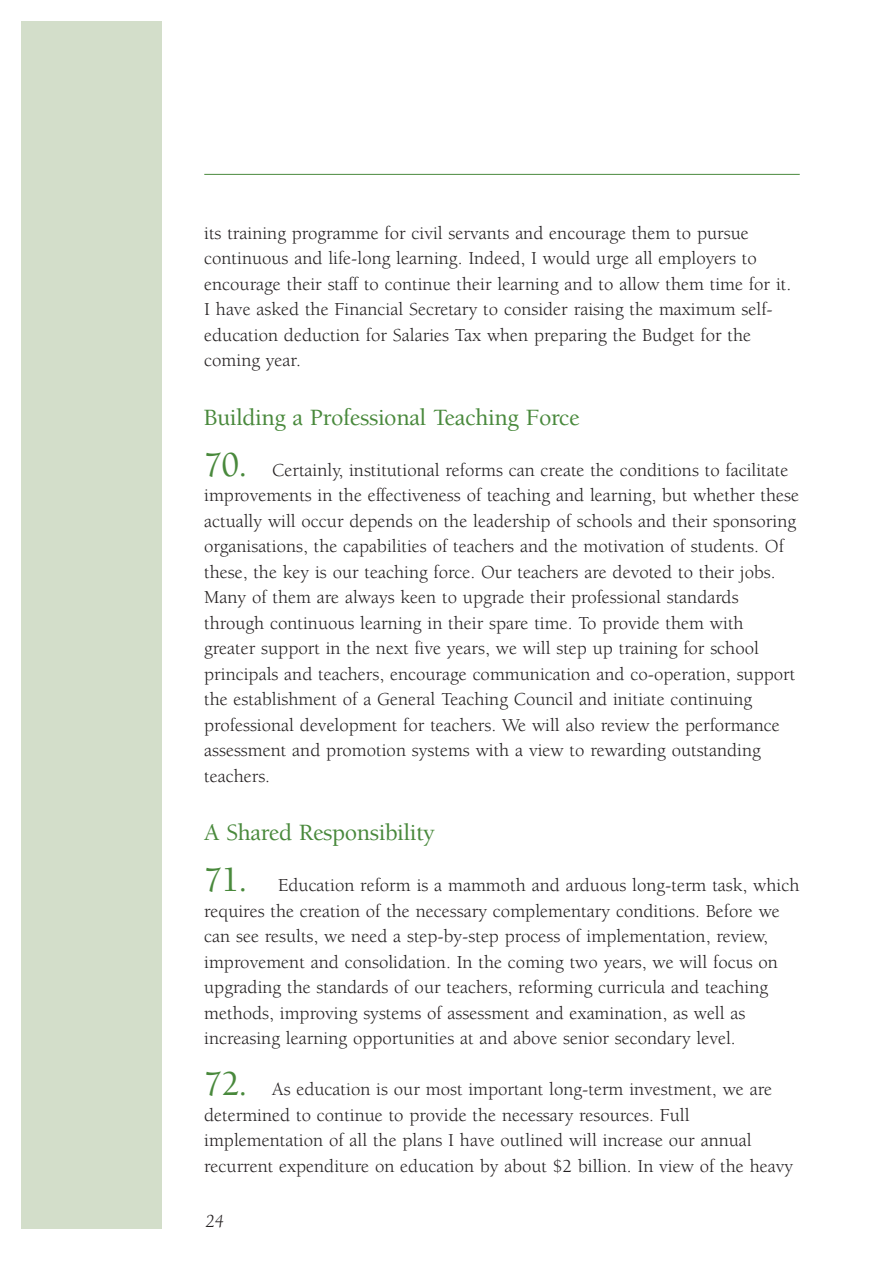
<style>
.page{position:relative;width:893px;height:1263px;background:#fff}
.page>*{position:absolute;margin:0;border:0;box-sizing:border-box;transform-origin:0 0}
.t1{font:500 24px "Berkeley";letter-spacing:-.015em;color:#49893c}
.t2{font:18.75px/25.5px "Berkeley";color:#231f20}
.t3{font:italic 18.75px "Berkeley";color:#231f20}
.s1{font-weight:500;font-size:36px;color:#49893c}
</style>
<div class="page">
<div style="left:21px;top:21px;width:141px;height:1207px;background:#d3deca"></div>
<hr style="left:204px;top:174px;width:595px;height:1px;background:#49893c">
<p class="t2" style="left:204px;top:222px;width:588px">its training programme for civil servants and encourage them to pursue continuous and life-long learning. Indeed, I would urge all employers to encourage their staff to continue their learning and to allow them time for it.<br>I have asked the Financial Secretary to consider raising the maximum self&shy;education deduction for Salaries Tax when preparing the Budget for the coming year.</p>
<p class="t1" style="left:204px;top:408px;width:377px">Building a Professional Teaching Force</p>
<p class="t2" style="left:204px;top:459px;width:596px"><span class="s1">70.</span> Certainly, institutional reforms can create the conditions to facilitate improvements in the effectiveness of teaching and learning, but whether these actually will occur depends on the leadership of schools and their sponsoring organisations, the capabilities of teachers and the motivation of students. Of these, the key is our teaching force. Our teachers are devoted to their jobs.<br>Many of them are always keen to upgrade their professional standards through continuous learning in their spare time. To provide them with greater support in the next five years, we will step up training for school principals and teachers, encourage communication and co-operation, support the establishment of a General Teaching Council and initiate continuing professional development for teachers. We will also review the performance assessment and promotion systems with a view to rewarding outstanding teachers.</p>
<p class="t1" style="left:204px;top:823px;width:232px">A Shared Responsibility</p>
<p class="t2" style="left:204px;top:874px;width:596px"><span class="s1">71.</span> Education reform is a mammoth and arduous long-term task, which requires the creation of the necessary complementary conditions. Before we can see results, we need a step-by-step process of implementation, review, improvement and consolidation. In the coming two years, we will focus on upgrading the standards of our teachers, reforming curricula and teaching methods, improving systems of assessment and examination, as well as increasing learning opportunities at and above senior secondary level.</p>
<p class="t2" style="left:204px;top:1078px;width:590px"><span class="s1">72.</span> As education is our most important long-term investment, we are determined to continue to provide the necessary resources. Full implementation of all the plans I have outlined will increase our annual recurrent expenditure on education by about $2 billion. In view of the heavy</p>
<p class="t3" style="left:206px;top:1213px;width:20px">24</p>
</div>
